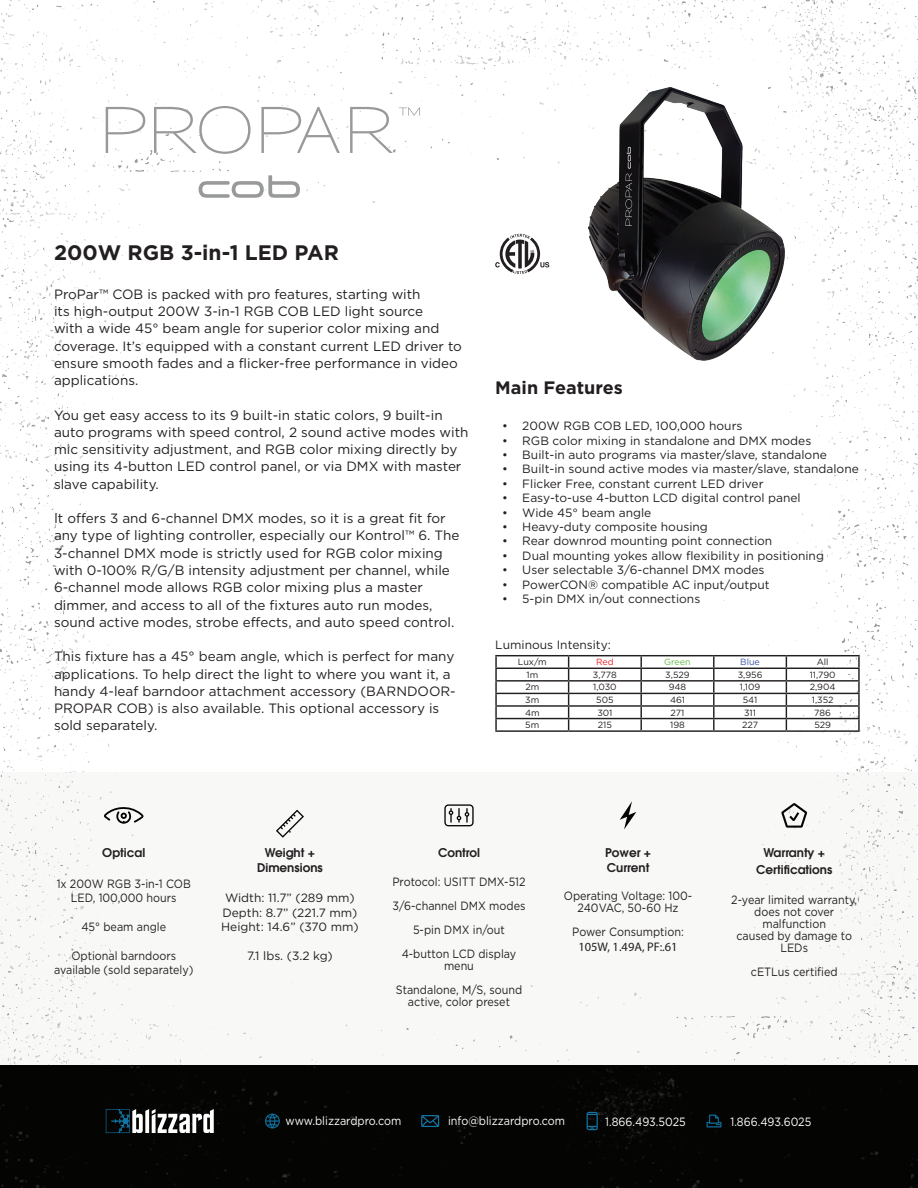
<style>
.page{position:relative;width:918px;height:1188px;background:#fff}
.page>*{position:absolute;margin:0;border:0;box-sizing:border-box;transform-origin:0 0}
.t1{font:700 21px "Gotham";color:#231f20}
.t2{font:700 18px "Gotham";color:#231f20}
.t3{font:13.5px/17.2px "Gotham";color:#231f20}
.t4{font:12.45px "Myriad Pro";color:#231f20}
.t5{font:12px/14.4px "Gotham";color:#231f20;text-align:center}
.t6{font:12px/12px "Gotham";color:#231f20;text-align:center;scale:.9 1}
.t7{font:600 12px/14.4px "ITC Avant Garde Pro";color:#231f20;text-align:center}
.t8{font:12px "Gotham";color:#fff;scale:.9 1}
.t9{font:9px "Gotham";color:#231f20}
.t10{font:9px "Gotham";color:#68bc45}
.t11{font:9px "Gotham";color:#3a53a3}
.t12{font:9px "Gotham";color:#ee2123}
</style>
<div class="page">
<img style="left:0;top:0;width:918px;height:1066px">
<svg style="left:104px;top:807px;width:40px;height:17px"></svg>
<svg style="left:444px;top:804px;width:30px;height:22px"></svg>
<svg style="left:620px;top:801px;width:16px;height:29px"></svg>
<div style="left:0;top:1066px;width:918px;height:122px;background:#040503"></div>
<svg style="left:781px;top:803px;width:26px;height:25px"></svg>
<svg style="left:276px;top:810px;width:28px;height:28px"></svg>
<svg style="left:587px;top:1112px;width:11px;height:18px"></svg>
<svg style="left:421px;top:1115px;width:18px;height:12px"></svg>
<svg style="left:707px;top:1115px;width:14px;height:12px"></svg>
<svg style="left:265px;top:1114px;width:15px;height:14px"></svg>
<svg style="left:106px;top:1109px;width:108px;height:24px"></svg>
<svg style="left:106px;top:106px;width:287px;height:48px"></svg>
<svg style="left:199px;top:175px;width:101px;height:23px"></svg>
<svg style="left:399px;top:108px;width:21px;height:8px"></svg>
<svg style="left:495px;top:234px;width:54px;height:40px"></svg>
<img style="left:588px;top:88px;width:196px;height:272px">
<hr style="left:495px;top:655px;width:74px;height:1px;background:#231f20">
<hr style="left:569px;top:655px;width:72px;height:1px;background:#231f20">
<hr style="left:641px;top:655px;width:73px;height:1px;background:#231f20">
<hr style="left:714px;top:655px;width:72px;height:1px;background:#231f20">
<hr style="left:786px;top:655px;width:74px;height:1px;background:#231f20">
<hr style="left:495px;top:668px;width:74px;height:1px;background:#231f20">
<hr style="left:569px;top:668px;width:72px;height:1px;background:#231f20">
<hr style="left:641px;top:668px;width:73px;height:1px;background:#231f20">
<hr style="left:714px;top:668px;width:72px;height:1px;background:#231f20">
<hr style="left:786px;top:668px;width:74px;height:1px;background:#231f20">
<hr style="left:495px;top:680px;width:74px;height:2px;background:#231f20">
<hr style="left:569px;top:680px;width:72px;height:2px;background:#231f20">
<hr style="left:641px;top:680px;width:73px;height:2px;background:#231f20">
<hr style="left:714px;top:680px;width:72px;height:2px;background:#231f20">
<hr style="left:786px;top:680px;width:74px;height:2px;background:#231f20">
<hr style="left:495px;top:693px;width:74px;height:1px;background:#231f20">
<hr style="left:569px;top:693px;width:72px;height:1px;background:#231f20">
<hr style="left:641px;top:693px;width:73px;height:1px;background:#231f20">
<hr style="left:714px;top:693px;width:72px;height:1px;background:#231f20">
<hr style="left:786px;top:693px;width:74px;height:1px;background:#231f20">
<hr style="left:495px;top:705px;width:74px;height:2px;background:#231f20">
<hr style="left:569px;top:705px;width:72px;height:2px;background:#231f20">
<hr style="left:641px;top:705px;width:73px;height:2px;background:#231f20">
<hr style="left:714px;top:705px;width:72px;height:2px;background:#231f20">
<hr style="left:786px;top:705px;width:74px;height:2px;background:#231f20">
<hr style="left:495px;top:718px;width:74px;height:1px;background:#231f20">
<svg style="left:495px;top:656px;width:2px;height:74px"></svg>
<hr style="left:569px;top:718px;width:72px;height:1px;background:#231f20">
<svg style="left:568px;top:656px;width:1px;height:74px"></svg>
<hr style="left:641px;top:718px;width:73px;height:1px;background:#231f20">
<svg style="left:640px;top:656px;width:2px;height:74px"></svg>
<hr style="left:714px;top:718px;width:72px;height:1px;background:#231f20">
<svg style="left:713px;top:656px;width:2px;height:74px"></svg>
<hr style="left:786px;top:718px;width:74px;height:1px;background:#231f20">
<svg style="left:786px;top:656px;width:1px;height:74px"></svg>
<svg style="left:858px;top:656px;width:2px;height:74px"></svg>
<hr style="left:495px;top:730px;width:74px;height:2px;background:#231f20">
<hr style="left:569px;top:730px;width:72px;height:2px;background:#231f20">
<hr style="left:641px;top:730px;width:73px;height:2px;background:#231f20">
<hr style="left:714px;top:730px;width:72px;height:2px;background:#231f20">
<hr style="left:786px;top:730px;width:74px;height:2px;background:#231f20">
<h1 class="t1" style="left:54px;top:238px;width:286px">200W RGB 3-in-1 LED PAR</h1>
<p class="t3" style="left:54px;top:285px;width:410px">ProPar™ COB is packed with pro features, starting with<br>its high-output 200W 3-in-1 RGB COB LED light source<br>with a wide 45° beam angle for superior color mixing and coverage. It’s equipped with a constant current LED driver to ensure smooth fades and a flicker-free performance in video applications.</p>
<p class="t3" style="left:54px;top:406px;width:416px">You get easy access to its 9 built-in static colors, 9 built-in auto programs with speed control, 2 sound active modes with mic sensitivity adjustment, and RGB color mixing directly by using its 4-button LED control panel, or via DMX with master slave capability.</p>
<p class="t3" style="left:54px;top:510px;width:407px">It offers 3 and 6-channel DMX modes, so it is a great fit for any type of lighting controller, especially our Kontrol™ 6. The 3-channel DMX mode is strictly used for RGB color mixing with 0-100% R/G/B intensity adjustment per channel, while 6-channel mode allows RGB color mixing plus a master dimmer, and access to all of the fixtures auto run modes, sound active modes, strobe effects, and auto speed control.</p>
<p class="t3" style="left:54px;top:648px;width:403px">This fixture has a 45° beam angle, which is perfect for many applications. To help direct the light to where you want it, a handy 4-leaf barndoor attachment accessory (BARNDOOR-PROPAR COB) is also available. This optional accessory is sold separately.</p>
<h2 class="t2" style="left:495px;top:376px;width:129px">Main Features</h2>
<p class="t5" style="left:502px;top:418px;width:242px">• 200W RGB COB LED, 100,000 hours</p>
<p class="t5" style="left:502px;top:433px;width:311px">• RGB color mixing in standalone and DMX modes</p>
<p class="t5" style="left:502px;top:447px;width:326px">• Built-in auto programs via master/slave, standalone</p>
<p class="t5" style="left:502px;top:462px;width:358px">• Built-in sound active modes via master/slave, standalone</p>
<p class="t5" style="left:502px;top:476px;width:263px">• Flicker Free, constant current LED driver</p>
<p class="t5" style="left:502px;top:490px;width:300px">• Easy-to-use 4-button LCD digital control panel</p>
<p class="t5" style="left:502px;top:505px;width:151px">• Wide 45° beam angle</p>
<p class="t5" style="left:502px;top:519px;width:207px">• Heavy-duty composite housing</p>
<p class="t5" style="left:502px;top:534px;width:272px">• Rear downrod mounting point connection</p>
<p class="t5" style="left:502px;top:548px;width:323px">• Dual mounting yokes allow flexibility in positioning</p>
<p class="t5" style="left:502px;top:562px;width:264px">• User selectable 3/6-channel DMX modes</p>
<p class="t5" style="left:502px;top:577px;width:269px">• PowerCON® compatible AC input/output</p>
<p class="t5" style="left:502px;top:591px;width:200px">• 5-pin DMX in/out connections</p>
<p class="t5" style="left:495px;top:638px;width:117px">Luminous Intensity:</p>
<p class="t9" style="left:518px;top:657px;width:30px">Lux/m</p>
<p class="t12" style="left:596px;top:657px;width:19px">Red</p>
<p class="t10" style="left:664px;top:657px;width:28px">Green</p>
<p class="t11" style="left:740px;top:657px;width:21px">Blue</p>
<p class="t9" style="left:817px;top:657px;width:13px">All</p>
<p class="t9" style="left:526px;top:670px;width:13px">1m</p>
<p class="t9" style="left:593px;top:670px;width:25px">3,778</p>
<p class="t9" style="left:665px;top:670px;width:26px">3,529</p>
<p class="t9" style="left:738px;top:670px;width:26px">3,956</p>
<p class="t9" style="left:810px;top:670px;width:27px">11,790</p>
<p class="t9" style="left:525px;top:682px;width:15px">2m</p>
<p class="t9" style="left:593px;top:682px;width:25px">1,030</p>
<p class="t9" style="left:669px;top:682px;width:19px">948</p>
<p class="t9" style="left:740px;top:682px;width:22px">1,109</p>
<p class="t9" style="left:810px;top:682px;width:27px">2,904</p>
<p class="t9" style="left:525px;top:695px;width:16px">3m</p>
<p class="t9" style="left:596px;top:695px;width:19px">505</p>
<p class="t9" style="left:670px;top:695px;width:16px">461</p>
<p class="t9" style="left:743px;top:695px;width:16px">541</p>
<p class="t9" style="left:812px;top:695px;width:23px">1,352</p>
<p class="t9" style="left:525px;top:707px;width:16px">4m</p>
<p class="t9" style="left:597px;top:707px;width:17px">301</p>
<p class="t9" style="left:671px;top:707px;width:15px">271</p>
<p class="t9" style="left:744px;top:707px;width:13px">311</p>
<p class="t9" style="left:814px;top:707px;width:18px">786</p>
<p class="t9" style="left:525px;top:720px;width:16px">5m</p>
<p class="t9" style="left:598px;top:720px;width:16px">215</p>
<p class="t9" style="left:670px;top:720px;width:16px">198</p>
<p class="t9" style="left:742px;top:720px;width:18px">227</p>
<p class="t9" style="left:814px;top:720px;width:18px">529</p>
<p class="t7" style="left:102px;top:846px;width:44px">Optical</p>
<p class="t6" style="left:57px;top:876px;width:151px;line-height:14.4px">1x 200W RGB 3-in-1 COB<br>LED, 100,000 hours</p>
<p class="t6" style="left:81px;top:921px;width:96px">45° beam angle</p>
<p class="t6" style="left:54px;top:948px;width:157px;line-height:14.4px">Optional barndoors available (sold separately)</p>
<p class="t7" style="left:257px;top:846px;width:67px">Weight +<br>Dimensions</p>
<p class="t5" style="left:221px;top:891px;width:139px">Width: 11.7” (289 mm)<br>Depth: 8.7” (221.7 mm)<br>Height: 14.6” (370 mm)</p>
<p class="t5" style="left:247px;top:948px;width:87px">7.1 lbs. (3.2 kg)</p>
<p class="t7" style="left:438px;top:846px;width:43px">Control</p>
<p class="t6" style="left:392px;top:869px;width:150px;line-height:24px">Protocol: USITT DMX-512<br>3/6-channel DMX modes<br>5-pin DMX in/out<br>4-button LCD display</p>
<p class="t6" style="left:396px;top:953px;width:142px;line-height:24px">menu<br>Standalone, M/S, sound</p>
<p class="t6" style="left:408px;top:995px;width:115px">active, color preset</p>
<p class="t7" style="left:605px;top:846px;width:48px;text-align:left">Power +<br>Current</p>
<p class="t6" style="left:564px;top:890px;width:144px">Operating Voltage: 100-<br>240VAC, 50-60 Hz</p>
<p class="t6" style="left:572px;top:926px;width:125px">Power Consumption:</p>
<p class="t4" style="left:578px;top:939px;width:101px">105W, 1.49A, PF:.61</p>
<p class="t7" style="left:756px;top:845px;width:78px;line-height:16.2px">Warranty +<br>Certifications</p>
<p class="t6" style="left:731px;top:893px;width:142px">2-year limited warranty, does not cover malfunction<br>caused by damage to<br>LEDs</p>
<p class="t6" style="left:751px;top:965px;width:98px">cETLus certified</p>
<p class="t8" style="left:286px;top:1115px;width:130px">www.blizzardpro.com</p>
<p class="t8" style="left:448px;top:1115px;width:132px">info@blizzardpro.com</p>
<p class="t8" style="left:605px;top:1115px;width:91px">1.866.493.5025</p>
<p class="t8" style="left:730px;top:1115px;width:91px">1.866.493.6025</p>
</div>
